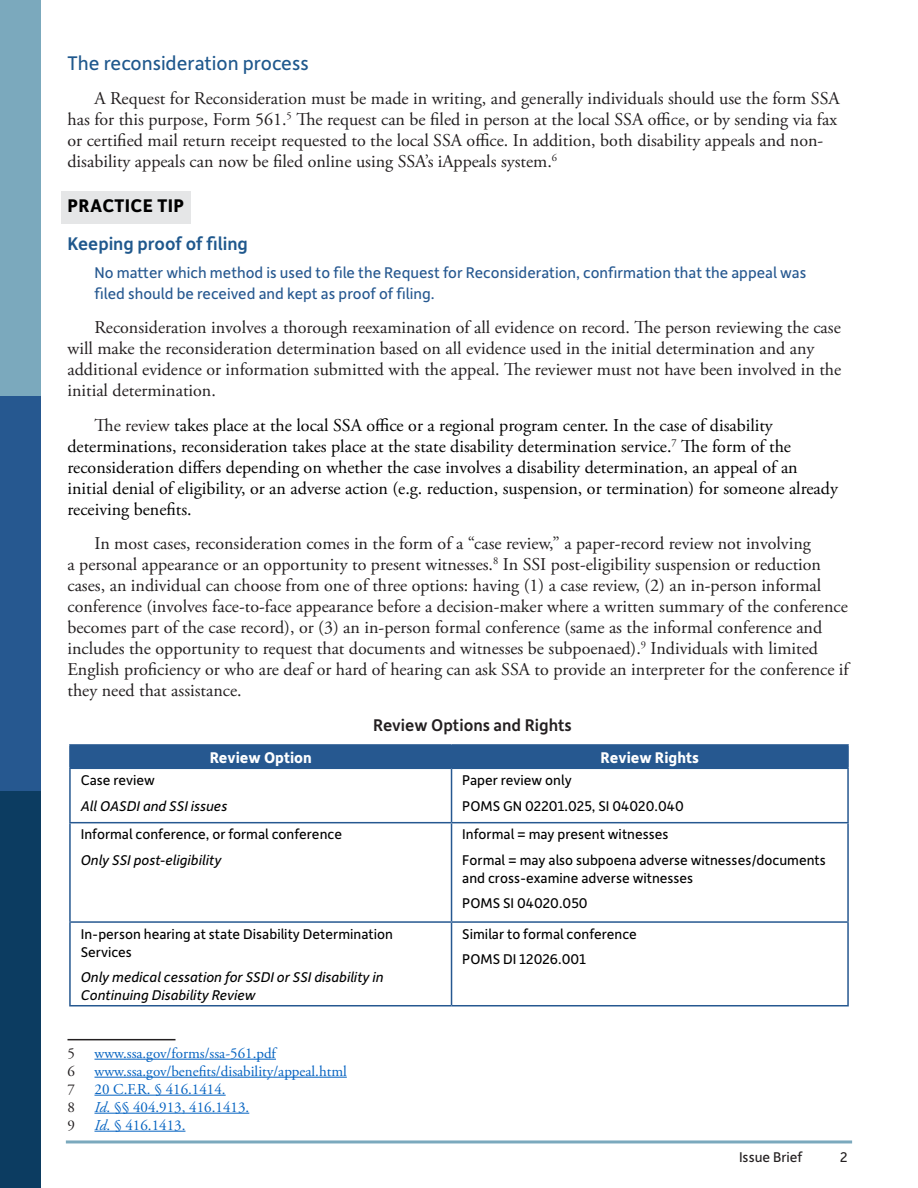
<style>
.page{position:relative;width:918px;height:1188px;background:#fff}
.page>*{position:absolute;margin:0;border:0;box-sizing:border-box;transform-origin:0 0}
.t1{font:21px "Depot New";color:#1f588d}
.Practice_Tip_Subtext{font:500 19.5px "Depot New";color:#1f588d}
.Examples{font:700 19.5px "Depot New";letter-spacing:.02em;color:#000}
.Body_Text{font:18px/21px "Adobe Garamond Pro";color:#231f20}
.Body_Text-2{font:18px/21px "Adobe Garamond Pro";color:#000}
.Body_Text-3{font:500 18px "Depot New";color:#231f20}
.Examples_subtext{font:16.5px/21px "Depot New";color:#265890}
.paragraph{font:700 16.5px "Depot New";color:#fff}
.paragraph-2{font:15px/18px "Depot New";color:#000}
.Endnotes{font:15px "Adobe Garamond Pro";color:#0563c1}
.paragraph-3{font:italic 15px/18px "Depot New";color:#000}
.t2{font:15px "Depot New";color:#231f20}
.Endnotes-2{font:15px "Adobe Garamond Pro";color:#231f20}
.s1{color:#231f20}
.s2{font-style:italic}
</style>
<div class="page">
<hr style="left:67px;top:1140px;width:784px;height:3px;background:#7ba9bd">
<div style="left:0;top:0;width:40px;height:396px;background:#7ba9bd"></div>
<div style="left:0;top:396px;width:40px;height:396px;background:#265890"></div>
<div style="left:0;top:792px;width:40px;height:396px;background:#0c3c61"></div>
<div style="left:61px;top:191px;width:130px;height:33px;background:#e5e6e7"></div>
<hr style="left:69px;top:744px;width:383px;height:2px;background:#265890">
<hr style="left:69px;top:746px;width:2px;height:22px;background:#265890">
<hr style="left:452px;top:744px;width:397px;height:2px;background:#265890">
<hr style="left:69px;top:768px;width:383px;height:1px;background:#265890">
<hr style="left:69px;top:769px;width:2px;height:53px;background:#265890">
<hr style="left:452px;top:768px;width:397px;height:1px;background:#265890">
<hr style="left:451px;top:769px;width:1px;height:53px;background:#265890">
<hr style="left:847px;top:769px;width:2px;height:53px;background:#265890">
<hr style="left:69px;top:822px;width:383px;height:1px;background:#265890">
<hr style="left:69px;top:823px;width:2px;height:98px;background:#265890">
<hr style="left:452px;top:822px;width:397px;height:1px;background:#265890">
<hr style="left:451px;top:823px;width:1px;height:98px;background:#265890">
<hr style="left:847px;top:823px;width:2px;height:98px;background:#265890">
<hr style="left:69px;top:921px;width:383px;height:2px;background:#265890">
<hr style="left:69px;top:923px;width:2px;height:82px;background:#265890">
<hr style="left:452px;top:921px;width:397px;height:2px;background:#265890">
<hr style="left:451px;top:923px;width:1px;height:82px;background:#265890">
<hr style="left:847px;top:923px;width:2px;height:82px;background:#265890">
<hr style="left:69px;top:1005px;width:383px;height:1px;background:#265890">
<hr style="left:452px;top:1005px;width:397px;height:1px;background:#265890">
<div style="left:71px;top:746px;width:776px;height:22px;background:#265890"></div>
<hr style="left:847px;top:746px;width:2px;height:22px;background:#265890">
<hr style="left:68px;top:1039px;width:108px;height:1px;background:#231f20">
<hr style="left:94px;top:1059px;width:182px;height:1px;background:#0563c1">
<hr style="left:94px;top:1077px;width:253px;height:1px;background:#0563c1">
<hr style="left:94px;top:1095px;width:132px;height:1px;background:#0563c1">
<hr style="left:94px;top:1113px;width:155px;height:1px;background:#0563c1">
<hr style="left:94px;top:1131px;width:91px;height:1px;background:#0563c1">
<p class="t1" style="left:68px;top:49px;width:243px">The reconsideration process</p>
<p class="Body_Text" style="left:68px;top:89px;width:774px;text-indent:27px">A Request for Reconsideration must be made in writing, and generally individuals should use the form SSA has for this purpose, Form 561.<sup>5</sup> The request can be filed in person at the local SSA office, or by sending via fax or certified mail return receipt requested to the local SSA office. In addition, both disability appeals and non&shy;disability appeals can now be filed online using SSA’s iAppeals system.<sup>6</sup></p>
<p class="Examples" style="left:68px;top:193px;width:118px">PRACTICE TIP</p>
<p class="Practice_Tip_Subtext" style="left:68px;top:231px;width:182px">Keeping proof of filing</p>
<p class="Examples_subtext" style="left:94px;top:261px;width:713px">No matter which method is used to file the Request for Reconsideration, confirmation that the appeal was filed should be received and kept as proof of filing.</p>
<p class="Body_Text" style="left:68px;top:318px;width:775px;text-indent:27px">Reconsideration involves a thorough reexamination of all evidence on record. The person reviewing the case will make the reconsideration determination based on all evidence used in the initial determination and any additional evidence or information submitted with the appeal. The reviewer must not have been involved in the initial determination.</p>
<p class="Body_Text-2" style="left:68px;top:415px;width:772px;text-indent:27px"><span class="s1">The review</span> takes place at the local SSA office or a regional program center. In the case of disability determinations, reconsideration takes place at the state disability determination service.<sup>7</sup> The form of the reconsideration differs depending on whether the case involves a disability determination, an appeal of an initial denial of eligibility, or an adverse action (e.g. reduction, suspension, or termination) for someone already receiving benefits.</p>
<p class="Body_Text" style="left:68px;top:534px;width:783px;text-indent:27px">In most cases, reconsideration comes in the form of a “case review,” a paper-record review not involving<br>a personal appearance or an opportunity to present witnesses.<sup>8</sup> In SSI post-eligibility suspension or reduction cases, an individual can choose from one of three options: having (1) a case review, (2) an in-person informal conference (involves face-to-face appearance before a decision-maker where a written summary of the conference becomes part of the case record), or (3) an in-person formal conference (same as the informal conference and includes the opportunity to request that documents and witnesses be subpoenaed).<sup>9</sup> Individuals with limited English proficiency or who are deaf or hard of hearing can ask SSA to provide an interpreter for the conference if they need that assistance.</p>
<p class="Body_Text-3" style="left:373px;top:713px;width:200px">Review Options and Rights</p>
<p class="paragraph" style="left:210px;top:747px;width:104px">Review Option</p>
<p class="paragraph" style="left:601px;top:747px;width:100px">Review Rights</p>
<p class="paragraph-2" style="left:81px;top:771px;width:76px">Case review</p>
<p class="paragraph-3" style="left:81px;top:796px;width:148px">All OASDI and SSI issues</p>
<p class="paragraph-2" style="left:462px;top:771px;width:111px">Paper review only</p>
<p class="paragraph-2" style="left:462px;top:796px;width:223px">POMS GN 02201.025, SI 04020.040</p>
<p class="paragraph-2" style="left:81px;top:825px;width:263px">Informal conference, or formal conference</p>
<p class="paragraph-3" style="left:81px;top:850px;width:142px">Only SSI post-eligibility</p>
<p class="paragraph-2" style="left:81px;top:924px;width:314px">In-person hearing at state Disability Determination<br>Services</p>
<p class="paragraph-3" style="left:81px;top:968px;width:305px">Only medical cessation for SSDI or SSI disability in<br>Continuing Disability Review</p>
<p class="Endnotes-2" style="left:68px;top:1044px;width:9px">5</p>
<p class="Endnotes" style="left:94px;top:1044px;width:183px">www.ssa.gov/forms/ssa-561.pdf</p>
<p class="Endnotes-2" style="left:68px;top:1062px;width:9px">6</p>
<p class="Endnotes" style="left:94px;top:1062px;width:254px">www.ssa.gov/benefits/disability/appeal.html</p>
<p class="Endnotes-2" style="left:68px;top:1080px;width:9px">7</p>
<p class="Endnotes" style="left:94px;top:1080px;width:133px">20 C.F.R. § 416.1414.</p>
<p class="Endnotes-2" style="left:68px;top:1098px;width:9px">8</p>
<p class="Endnotes" style="left:94px;top:1098px;width:156px"><span class="s2">Id</span>. §§ 404.913, 416.1413.</p>
<p class="Endnotes-2" style="left:68px;top:1116px;width:9px">9</p>
<p class="Endnotes" style="left:94px;top:1116px;width:92px"><span class="s2">Id</span>. § 416.1413.</p>
<p class="paragraph-2" style="left:462px;top:825px;width:208px">Informal = may present witnesses</p>
<p class="paragraph-2" style="left:462px;top:850px;width:365px">Formal = may also subpoena adverse witnesses/documents and cross-examine adverse witnesses</p>
<p class="paragraph-2" style="left:462px;top:894px;width:127px">POMS SI 04020.050</p>
<p class="paragraph-2" style="left:462px;top:924px;width:176px">Similar to formal conference</p>
<p class="paragraph-2" style="left:462px;top:950px;width:125px">POMS DI 12026.001</p>
<p class="t2" style="left:739px;top:1147px;width:65px">Issue Brief</p>
<p class="t2" style="left:840px;top:1147px;width:9px">2</p>
</div>
